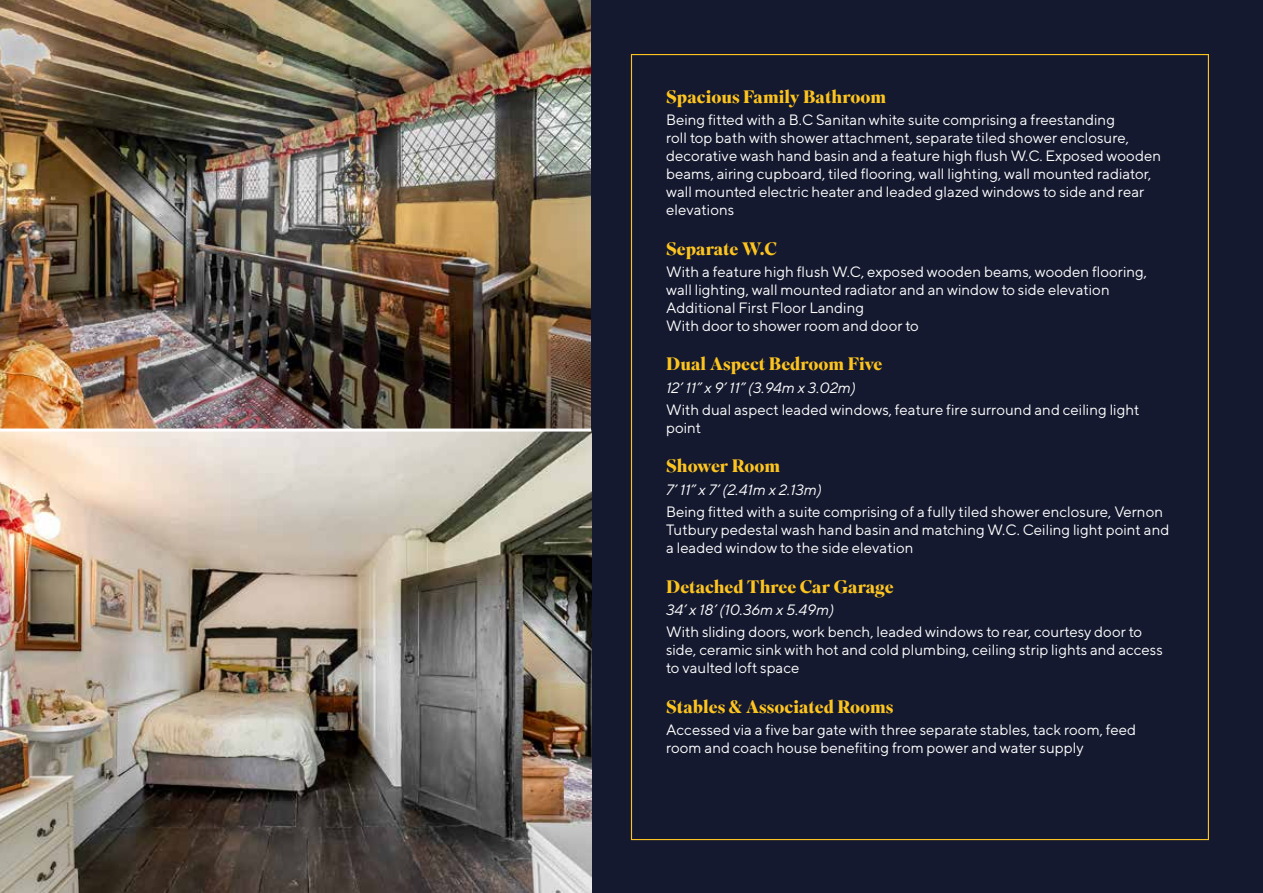
<style>
.page{position:relative;width:1263px;height:893px;background:#14192f}
.page>*{position:absolute;margin:0;border:0;box-sizing:border-box;transform-origin:0 0}
.t1{font:700 18px "Superior Title";color:#fdc41f}
.t2{font:15px/18px "TT Norms";color:#fff}
.t3{font:italic 15px "TT Norms";color:#fff}
</style>
<div class="page">
<img style="left:0;top:0;width:591px;height:429px">
<img style="left:0;top:432px;width:591px;height:461px">
<hr style="left:0;top:429px;width:591px;height:3px;background:#fff">
<p class="t1" style="left:666px;top:85px;width:222px">Spacious Family Bathroom</p>
<p class="t2" style="left:666px;top:110px;width:496px">Being fitted with a B.C Sanitan white suite comprising a freestanding<br>roll top bath with shower attachment, separate tiled shower enclosure, decorative wash hand basin and a feature high flush W.C. Exposed wooden beams, airing cupboard, tiled flooring, wall lighting, wall mounted radiator, wall mounted electric heater and leaded glazed windows to side and rear elevations</p>
<p class="t1" style="left:666px;top:237px;width:113px">Separate W.C</p>
<p class="t2" style="left:666px;top:262px;width:483px">With a feature high flush W.C, exposed wooden beams, wooden flooring, wall lighting, wall mounted radiator and an window to side elevation Additional First Floor Landing<br>With door to shower room and door to</p>
<p class="t1" style="left:666px;top:353px;width:218px">Dual Aspect Bedroom Five</p>
<p class="t3" style="left:666px;top:378px;width:191px">12’ 11” x 9’ 11” (3.94m x 3.02m)</p>
<p class="t2" style="left:666px;top:400px;width:475px">With dual aspect leaded windows, feature fire surround and ceiling light point</p>
<p class="t1" style="left:666px;top:455px;width:116px">Shower Room</p>
<p class="t3" style="left:666px;top:480px;width:157px">7’ 11” x 7’ (2.41m x 2.13m)</p>
<p class="t2" style="left:666px;top:502px;width:505px">Being fitted with a suite comprising of a fully tiled shower enclosure, Vernon<br>Tutbury pedestal wash hand basin and matching W.C. Ceiling light point and a leaded window to the side elevation</p>
<p class="t1" style="left:666px;top:575px;width:229px">Detached Three Car Garage</p>
<p class="t3" style="left:666px;top:600px;width:170px">34’ x 18’ (10.36m x 5.49m)</p>
<p class="t2" style="left:666px;top:622px;width:498px">With sliding doors, work bench, leaded windows to rear, courtesy door to side, ceramic sink with hot and cold plumbing, ceiling strip lights and access to vaulted loft space</p>
<p class="t1" style="left:666px;top:695px;width:229px">Stables &amp; Associated Rooms</p>
<p class="t2" style="left:666px;top:720px;width:472px">Accessed via a five bar gate with three separate stables, tack room, feed room and coach house benefiting from power and water supply</p>
</div>
